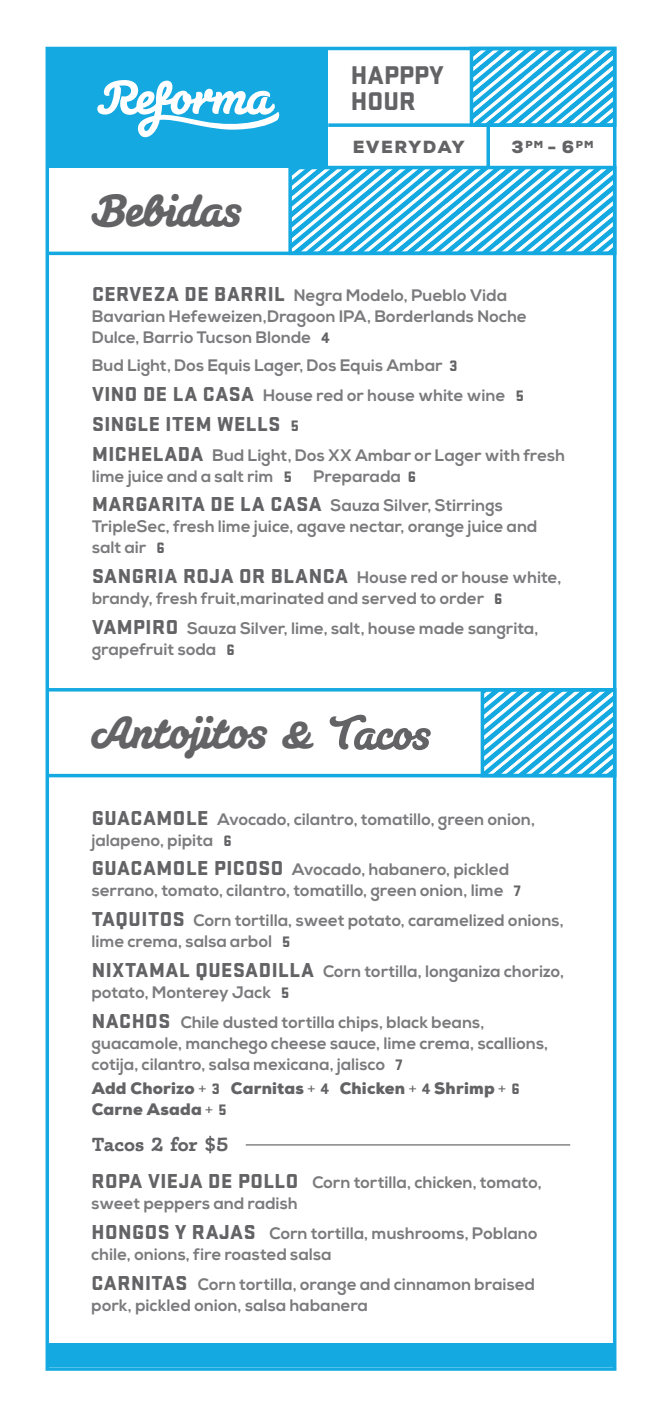
<style>
.page{position:relative;width:662px;height:1418px;background:#fff}
.page>*{position:absolute;margin:0;border:0;box-sizing:border-box;transform-origin:0 0}
.t1{font:800 43.75px "Susa";color:#636366}
.t2{font:900 26.6px/25.4px "Stratum No 2";color:#636366}
.t3{font:900 21px "Stratum No 2";letter-spacing:.025em;color:#636366}
.t4{font:700 19.25px "Phoreus Cherokee";color:#636366}
.t5{font:900 17.5px "Nexa";letter-spacing:.1em;color:#636366}
.t6{font:700 16.62px/21px "Nexa";letter-spacing:.01em;color:rgb(99 99 102/.85)}
.t7{font:900 16.62px/21px "Nexa";letter-spacing:.01em;color:#636366}
.t8{font:900 10.15px "Nexa";color:#636366}
.s1{font-size:17.5px}
.s2{font-family:"Stratum No 2";font-weight:900;font-size:21px;color:#636366}
.s3{font-family:"Stratum No 2";font-weight:900;font-size:15.75px;color:#636366}
.s4{font-size:15.75px}
.s5{font-family:"American Typewriter";font-weight:400;font-size:15.75px}
.s6{font-family:"Stratum No 2";font-size:15.75px}
</style>
<div class="page">
<div style="left:47px;top:48px;width:281px;height:119px;background:#14a9e1"></div>
<div style="left:47px;top:1343px;width:567px;height:24px;background:#14a9e1"></div>
<svg style="left:97px;top:80px;width:183px;height:58px"></svg>
<hr style="left:47px;top:252px;width:567px;height:3px;background:#14a9e1">
<svg style="left:328px;top:123px;width:141px;height:4px"></svg>
<svg style="left:486px;top:127px;width:4px;height:39px"></svg>
<svg style="left:288px;top:166px;width:323px;height:86px"></svg>
<svg style="left:469px;top:52px;width:142px;height:75px"></svg>
<div style="left:46px;top:47px;width:570px;height:1323px;border:4px solid #14a9e1"></div>
<hr style="left:47px;top:774px;width:567px;height:3px;background:#14a9e1">
<hr style="left:246px;top:1144px;width:324px;height:1px;background:#808285">
<hr style="left:47px;top:688px;width:567px;height:3px;background:#14a9e1">
<svg style="left:480px;top:688px;width:136px;height:89px;fill:#16a9e1"></svg>
<svg style="left:329px;top:714px;width:101px;height:36px"></svg>
<h1 class="t1" style="left:91px;top:182px;width:151px">Bebidas</h1>
<h2 class="t2" style="left:351px;top:63px;width:94px">HAPPPY<br>HOUR</h2>
<p class="t5" style="left:352px;top:136px;width:113px">EVERYDAY</p>
<p class="t8" style="left:511px;top:137px;width:83px"><span class="s1">3</span>PM <span class="s1">- 6</span>PM</p>
<p class="t6" style="left:92px;top:286px;width:436px"><span class="s2">CERVEZA DE BARRIL</span> Negra Modelo, Pueblo Vida<br>Bavarian Hefeweizen,Dragoon IPA, Borderlands Noche<br>Dulce, Barrio Tucson Blonde <span class="s3">4</span></p>
<p class="t6" style="left:92px;top:351px;width:433px;line-height:29.8px">Bud Light, Dos Equis Lager, Dos Equis Ambar <span class="s3">3<br></span><span class="s2">VINO DE LA CASA</span> House red or house white wine <span class="s3">5</span></p>
<p class="t3" style="left:92px;top:412px;width:208px">SINGLE ITEM WELLS <span class="s4">5</span></p>
<p class="t6" style="left:92px;top:445px;width:474px"><span class="s2">MICHELADA</span> Bud Light, Dos XX Ambar or Lager with fresh lime juice and a salt rim <span class="s3">5</span></p>
<p class="t6" style="left:92px;top:461px;width:412px;line-height:29.8px;text-indent:221px">Preparada <span class="s3">6<br></span><span class="s2">MARGARITA DE LA CASA</span> Sauza Silver, Stirrings</p>
<p class="t6" style="left:92px;top:517px;width:447px">TripleSec, fresh lime juice, agave nectar, orange juice and salt air <span class="s3">6</span></p>
<p class="t6" style="left:92px;top:567px;width:471px"><span class="s2">SANGRIA ROJA OR BLANCA</span> House red or house white, brandy, fresh fruit,marinated and served to order <span class="s3">6</span></p>
<p class="t6" style="left:92px;top:618px;width:448px"><span class="s2">VAMPIRO</span> Sauza Silver, lime, salt, house made sangrita, grapefruit soda <span class="s3">6</span></p>
<h1 class="t1" style="left:91px;top:704px;width:228px">Antojitos &amp;</h1>
<p class="t6" style="left:92px;top:809px;width:445px"><span class="s2">GUACAMOLE</span> Avocado, cilantro, tomatillo, green onion, jalapeno, pipita <span class="s3">6</span></p>
<p class="t6" style="left:92px;top:860px;width:430px"><span class="s2">GUACAMOLE PICOSO</span> Avocado, habanero, pickled serrano, tomato, cilantro, tomatillo, green onion, lime <span class="s3">7</span></p>
<p class="t6" style="left:92px;top:910px;width:473px"><span class="s2">TAQUITOS</span> Corn tortilla, sweet potato, caramelized onions, lime crema, salsa arbol <span class="s3">5</span></p>
<p class="t6" style="left:92px;top:961px;width:474px"><span class="s2">NIXTAMAL QUESADILLA</span> Corn tortilla, longaniza chorizo, potato, Monterey Jack <span class="s3">5</span></p>
<p class="t6" style="left:92px;top:1012px;width:458px"><span class="s2">NACHOS</span> Chile dusted tortilla chips, black beans, guacamole, manchego cheese sauce, lime crema, scallions, cotija, cilantro, salsa mexicana, jalisco <span class="s3">7</span></p>
<p class="t7" style="left:92px;top:1078px;width:429px">Add Chorizo <span class="s5">+</span> <span class="s6">3</span> Carnitas <span class="s5">+</span> <span class="s6">4</span> Chicken <span class="s5">+</span> <span class="s6">4</span> Shrimp <span class="s5">+</span> <span class="s6">6<br></span>Carne Asada <span class="s5">+</span> <span class="s6">5</span></p>
<p class="t4" style="left:92px;top:1132px;width:138px">Tacos 2 for $5</p>
<p class="t6" style="left:91px;top:1172px;width:452px"><span class="s2">ROPA VIEJA DE POLLO</span> Corn tortilla, chicken, tomato, sweet peppers and radish</p>
<p class="t6" style="left:91px;top:1223px;width:447px"><span class="s2">HONGOS Y RAJAS</span> Corn tortilla, mushrooms, Poblano chile, onions, fire roasted salsa</p>
<p class="t6" style="left:91px;top:1274px;width:445px"><span class="s2">CARNITAS</span> Corn tortilla, orange and cinnamon braised pork, pickled onion, salsa habanera</p>
</div>
